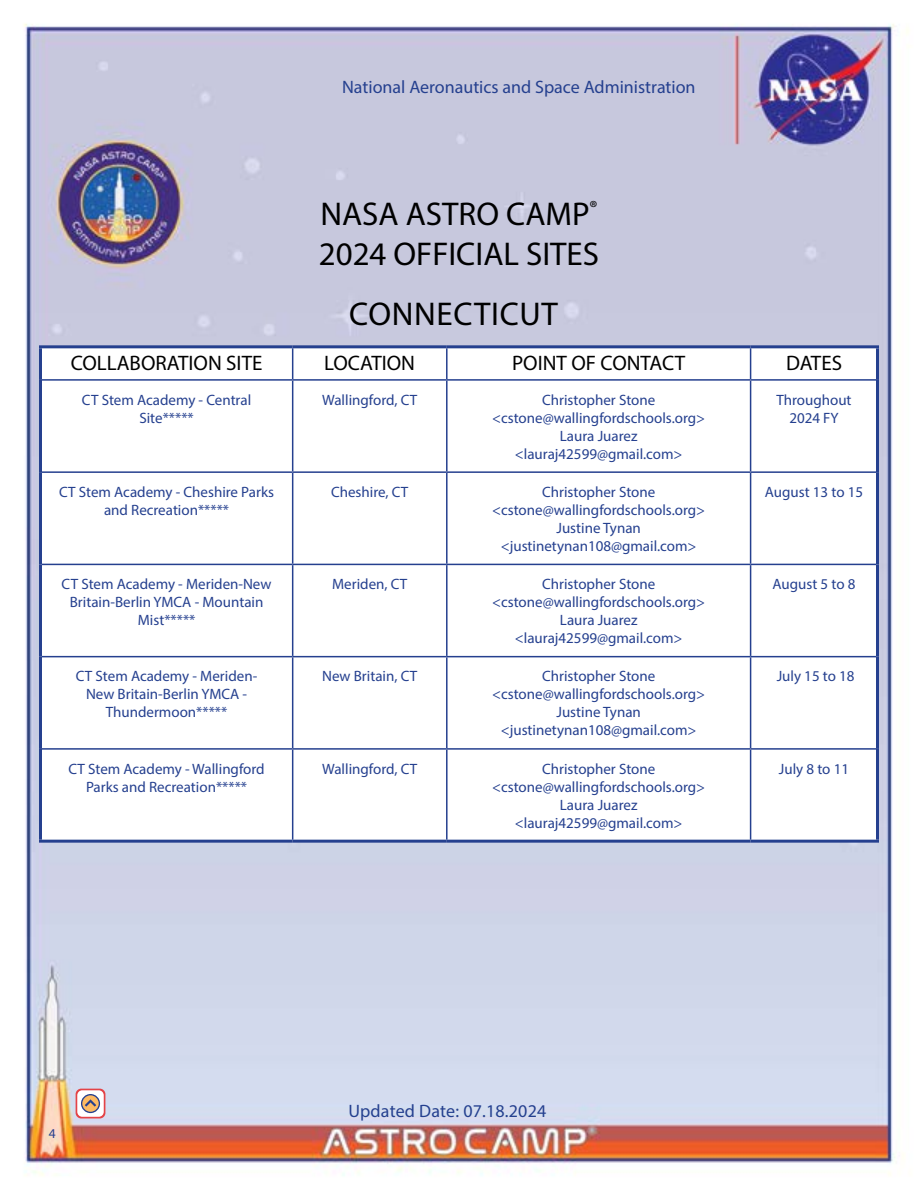
<style>
.page{position:relative;width:918px;height:1188px;background:#fff}
.page>*{position:absolute;margin:0;border:0;box-sizing:border-box;transform-origin:0 0}
.t1{font:33px/39.6px "Myriad Pro";color:#000}
.t2{font:33px "Myriad Pro";letter-spacing:.02em;color:#000}
.t3{font:21px "Myriad Pro";color:#000}
.t4{font:18px "Myriad Pro";color:#25408f}
.t5{font:15px/18px "Myriad Pro";color:#25408f;text-align:center}
.t6{font:13.5px "Myriad Pro";color:#25408f}
</style>
<div class="page">
<img style="left:23px;top:23px;width:886px;height:1153px">
<svg style="left:42px;top:348px;width:834px;height:31px"></svg>
<svg style="left:42px;top:381px;width:834px;height:459px"></svg>
<hr style="left:39px;top:345px;width:254px;height:3px;background:#25408f">
<hr style="left:39px;top:348px;width:3px;height:32px;background:#25408f">
<hr style="left:293px;top:345px;width:154px;height:3px;background:#25408f">
<hr style="left:447px;top:345px;width:304px;height:3px;background:#25408f">
<hr style="left:751px;top:345px;width:128px;height:3px;background:#25408f">
<hr style="left:876px;top:348px;width:3px;height:32px;background:#25408f">
<hr style="left:39px;top:380px;width:3px;height:92px;background:#25408f">
<hr style="left:876px;top:380px;width:3px;height:92px;background:#25408f">
<hr style="left:39px;top:472px;width:3px;height:92px;background:#25408f">
<hr style="left:876px;top:472px;width:3px;height:92px;background:#25408f">
<hr style="left:39px;top:564px;width:3px;height:93px;background:#25408f">
<hr style="left:876px;top:564px;width:3px;height:93px;background:#25408f">
<hr style="left:39px;top:657px;width:3px;height:92px;background:#25408f">
<hr style="left:876px;top:657px;width:3px;height:92px;background:#25408f">
<hr style="left:39px;top:749px;width:3px;height:91px;background:#25408f">
<hr style="left:876px;top:749px;width:3px;height:91px;background:#25408f">
<hr style="left:39px;top:840px;width:254px;height:3px;background:#25408f">
<hr style="left:293px;top:840px;width:154px;height:3px;background:#25408f">
<hr style="left:447px;top:840px;width:304px;height:3px;background:#25408f">
<hr style="left:751px;top:840px;width:128px;height:3px;background:#25408f">
<hr style="left:292px;top:348px;width:1px;height:31px;background:#25408f">
<hr style="left:446px;top:348px;width:2px;height:31px;background:#25408f">
<hr style="left:750px;top:348px;width:1px;height:31px;background:#25408f">
<hr style="left:42px;top:379px;width:251px;height:2px;background:#25408f">
<hr style="left:293px;top:379px;width:154px;height:2px;background:#25408f">
<hr style="left:292px;top:381px;width:1px;height:90px;background:#25408f">
<hr style="left:447px;top:379px;width:304px;height:2px;background:#25408f">
<hr style="left:446px;top:381px;width:2px;height:90px;background:#25408f">
<hr style="left:751px;top:379px;width:125px;height:2px;background:#25408f">
<hr style="left:750px;top:381px;width:1px;height:90px;background:#25408f">
<hr style="left:42px;top:471px;width:251px;height:2px;background:#25408f">
<hr style="left:293px;top:471px;width:154px;height:2px;background:#25408f">
<hr style="left:292px;top:473px;width:1px;height:91px;background:#25408f">
<hr style="left:447px;top:471px;width:304px;height:2px;background:#25408f">
<hr style="left:446px;top:473px;width:2px;height:91px;background:#25408f">
<hr style="left:751px;top:471px;width:125px;height:2px;background:#25408f">
<hr style="left:750px;top:473px;width:1px;height:91px;background:#25408f">
<hr style="left:42px;top:564px;width:251px;height:1px;background:#25408f">
<hr style="left:293px;top:564px;width:154px;height:1px;background:#25408f">
<hr style="left:292px;top:565px;width:1px;height:91px;background:#25408f">
<hr style="left:447px;top:564px;width:304px;height:1px;background:#25408f">
<hr style="left:446px;top:565px;width:2px;height:91px;background:#25408f">
<hr style="left:751px;top:564px;width:125px;height:1px;background:#25408f">
<hr style="left:750px;top:565px;width:1px;height:91px;background:#25408f">
<hr style="left:42px;top:656px;width:251px;height:1px;background:#25408f">
<hr style="left:293px;top:656px;width:154px;height:1px;background:#25408f">
<hr style="left:292px;top:657px;width:1px;height:91px;background:#25408f">
<hr style="left:447px;top:656px;width:304px;height:1px;background:#25408f">
<hr style="left:446px;top:657px;width:2px;height:91px;background:#25408f">
<hr style="left:751px;top:656px;width:125px;height:1px;background:#25408f">
<hr style="left:750px;top:657px;width:1px;height:91px;background:#25408f">
<hr style="left:42px;top:748px;width:251px;height:2px;background:#25408f">
<hr style="left:293px;top:748px;width:154px;height:2px;background:#25408f">
<hr style="left:292px;top:750px;width:1px;height:90px;background:#25408f">
<hr style="left:447px;top:748px;width:304px;height:2px;background:#25408f">
<hr style="left:446px;top:750px;width:2px;height:90px;background:#25408f">
<hr style="left:751px;top:748px;width:125px;height:2px;background:#25408f">
<hr style="left:750px;top:750px;width:1px;height:90px;background:#25408f">
<div style="left:76px;top:1089px;width:29px;height:29px;background:#e44347;border-radius:6px"></div>
<div style="left:77px;top:1090px;width:27px;height:27px;background:#fff;border-radius:5px"></div>
<svg style="left:81px;top:1094px;width:19px;height:19px"></svg>
<svg style="left:82px;top:1095px;width:17px;height:17px"></svg>
<svg style="left:85px;top:1099px;width:11px;height:8px"></svg>
<p class="t4" style="left:342px;top:76px;width:355px">National Aeronautics and Space Administration</p>
<h1 class="t1" style="left:319px;top:194px;width:282px">NASA ASTRO CAMP<sup>®<br></sup>2024 OFFICIAL SITES</h1>
<h1 class="t2" style="left:349px;top:294px;width:210px">CONNECTICUT</h1>
<h2 class="t3" style="left:71px;top:350px;width:193px">COLLABORATION SITE</h2>
<h2 class="t3" style="left:324px;top:350px;width:92px">LOCATION</h2>
<h2 class="t3" style="left:512px;top:350px;width:175px">POINT OF CONTACT</h2>
<h2 class="t3" style="left:786px;top:350px;width:58px">DATES</h2>
<p class="t5" style="left:82px;top:390px;width:171px">CT Stem Academy - Central<br>Site*****</p>
<p class="t5" style="left:322px;top:390px;width:97px">Wallingford, CT</p>
<p class="t5" style="left:492px;top:390px;width:215px">Christopher Stone &lt;cstone@wallingfordschools.org&gt;<br>Laura Juarez &lt;lauraj42599@gmail.com&gt;</p>
<p class="t5" style="left:776px;top:390px;width:77px">Throughout<br>2024 FY</p>
<p class="t5" style="left:59px;top:483px;width:216px">CT Stem Academy - Cheshire Parks and Recreation*****</p>
<p class="t5" style="left:331px;top:483px;width:79px">Cheshire, CT</p>
<p class="t5" style="left:492px;top:483px;width:215px">Christopher Stone &lt;cstone@wallingfordschools.org&gt;<br>Justine Tynan &lt;justinetynan108@gmail.com&gt;</p>
<p class="t5" style="left:765px;top:483px;width:100px">August 13 to 15</p>
<p class="t5" style="left:62px;top:575px;width:211px">CT Stem Academy - Meriden-New<br>Britain-Berlin YMCA - Mountain<br>Mist*****</p>
<p class="t5" style="left:332px;top:575px;width:77px">Meriden, CT</p>
<p class="t5" style="left:492px;top:575px;width:215px">Christopher Stone &lt;cstone@wallingfordschools.org&gt;<br>Laura Juarez &lt;lauraj42599@gmail.com&gt;</p>
<p class="t5" style="left:773px;top:575px;width:84px">August 5 to 8</p>
<p class="t5" style="left:76px;top:667px;width:183px">CT Stem Academy - Meriden-<br>New Britain-Berlin YMCA -<br>Thundermoon*****</p>
<p class="t5" style="left:322px;top:667px;width:97px">New Britain, CT</p>
<p class="t5" style="left:492px;top:667px;width:215px">Christopher Stone &lt;cstone@wallingfordschools.org&gt;<br>Justine Tynan &lt;justinetynan108@gmail.com&gt;</p>
<p class="t5" style="left:777px;top:667px;width:79px">July 15 to 18</p>
<p class="t5" style="left:68px;top:759px;width:198px">CT Stem Academy - Wallingford<br>Parks and Recreation*****</p>
<p class="t5" style="left:322px;top:759px;width:97px">Wallingford, CT</p>
<p class="t5" style="left:492px;top:759px;width:215px">Christopher Stone &lt;cstone@wallingfordschools.org&gt;<br>Laura Juarez &lt;lauraj42599@gmail.com&gt;</p>
<p class="t5" style="left:779px;top:759px;width:72px">July 8 to 11</p>
<p class="t6" style="left:49px;top:1126px;width:8px">4</p>
<p class="t4" style="left:348px;top:1100px;width:199px">Updated Date: 07.18.2024</p>
</div>
